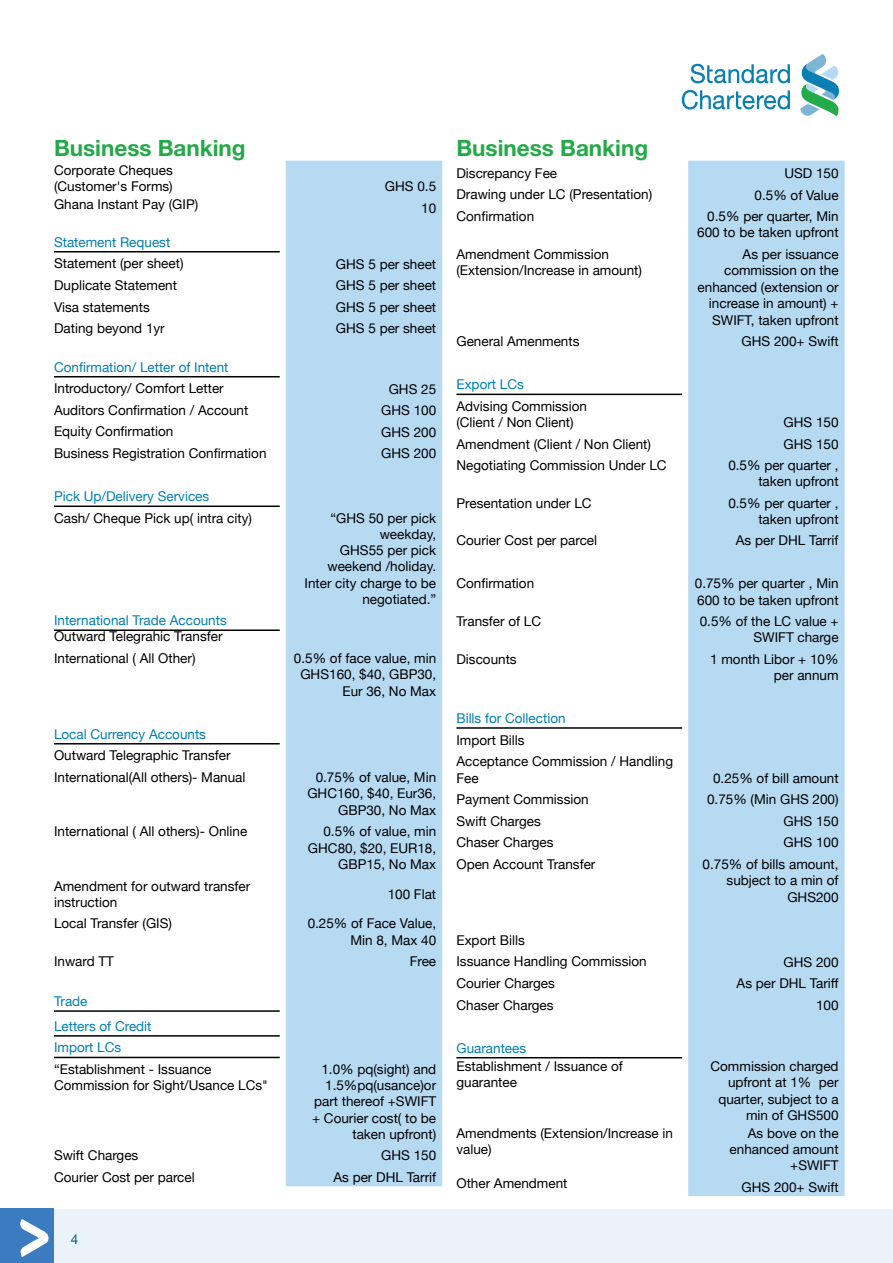
<style>
.page{position:relative;width:893px;height:1263px;background:#fff}
.page>*{position:absolute;margin:0;border:0;box-sizing:border-box;transform-origin:0 0}
.t1{font:700 22.5px "Helvetica Neue LT Std";color:#22aa47}
.t2{font:13.5px/16.2px "Helvetica Neue";color:#000;text-align:right}
.t3{font:13.5px/16.2px "Helvetica Neue LT Std";color:#000}
.t4{font:13.5px/21.6px "Helvetica Neue";color:#007fb3}
.t5{font:13.5px "Helvetica Neue LT Std";color:#007fb3}
.t6{font:13.5px "Helvetica Neue";color:#025c85}
</style>
<div class="page">
<div style="left:53px;top:1209px;width:840px;height:54px;background:#eaf2fa"></div>
<div style="left:0;top:1209px;width:53px;height:54px;background:#3b7cc0"></div>
<svg style="left:690px;top:64px;width:100px;height:19px"></svg>
<svg style="left:682px;top:90px;width:108px;height:20px"></svg>
<svg style="left:800px;top:54px;width:39px;height:62px"></svg>
<svg style="left:20px;top:1219px;width:29px;height:38px"></svg>
<div style="left:286px;top:161px;width:156px;height:1025px;background:#b7daf3"></div>
<hr style="left:54px;top:251px;width:226px;height:1px;background:#000">
<hr style="left:54px;top:376px;width:226px;height:1px;background:#000">
<hr style="left:54px;top:505px;width:226px;height:2px;background:#000">
<hr style="left:54px;top:629px;width:226px;height:2px;background:#000">
<hr style="left:54px;top:743px;width:226px;height:1px;background:#000">
<hr style="left:54px;top:1010px;width:226px;height:2px;background:#000">
<hr style="left:54px;top:1035px;width:226px;height:1px;background:#000">
<hr style="left:54px;top:1057px;width:226px;height:1px;background:#000">
<div style="left:688px;top:161px;width:157px;height:1035px;background:#b7daf3"></div>
<hr style="left:456px;top:394px;width:226px;height:1px;background:#000">
<hr style="left:456px;top:727px;width:226px;height:2px;background:#000">
<hr style="left:456px;top:1057px;width:226px;height:1px;background:#000">
<h1 class="t1" style="left:54px;top:134px;width:193px">Business Banking</h1>
<p class="t3" style="left:54px;top:161px;width:120px">Corporate Cheques (Customer's Forms)</p>
<p class="t3" style="left:385px;top:178px;width:53px">GHS 0.5</p>
<p class="t3" style="left:54px;top:196px;width:146px">Ghana Instant Pay (GIP)</p>
<p class="t3" style="left:421px;top:200px;width:17px">10</p>
<p class="t4" style="left:54px;top:232px;width:118px">Statement Request</p>
<p class="t2" style="left:54px;top:256px;width:131px">Statement (per sheet)</p>
<p class="t2" style="left:336px;top:256px;width:102px">GHS 5 per sheet</p>
<p class="t2" style="left:54px;top:278px;width:125px">Duplicate Statement</p>
<p class="t2" style="left:336px;top:278px;width:102px">GHS 5 per sheet</p>
<p class="t2" style="left:54px;top:299px;width:97px">Visa statements</p>
<p class="t2" style="left:336px;top:300px;width:102px">GHS 5 per sheet</p>
<p class="t2" style="left:54px;top:321px;width:112px">Dating beyond 1yr</p>
<p class="t2" style="left:336px;top:321px;width:102px">GHS 5 per sheet</p>
<p class="t4" style="left:54px;top:357px;width:176px">Confirmation/ Letter of Intent</p>
<p class="t2" style="left:54px;top:381px;width:171px">Introductory/ Comfort Letter</p>
<p class="t2" style="left:389px;top:381px;width:49px">GHS 25</p>
<p class="t2" style="left:54px;top:403px;width:196px">Auditors Confirmation / Account</p>
<p class="t2" style="left:381px;top:403px;width:57px">GHS 100</p>
<p class="t2" style="left:54px;top:424px;width:121px">Equity Confirmation</p>
<p class="t2" style="left:381px;top:425px;width:57px">GHS 200</p>
<p class="t2" style="left:54px;top:446px;width:214px">Business Registration Confirmation</p>
<p class="t2" style="left:381px;top:446px;width:57px">GHS 200</p>
<p class="t4" style="left:54px;top:486px;width:157px">Pick Up/Delivery Services</p>
<p class="t2" style="left:54px;top:511px;width:200px">Cash/ Cheque Pick up( intra city)</p>
<p class="t2" style="left:305px;top:511px;width:133px">“GHS 50 per pick weekday,<br>GHS55 per pick weekend /holiday.<br>Inter city charge to be negotiated.”</p>
<p class="t4" style="left:54px;top:610px;width:174px">International Trade Accounts</p>
<p class="t2" style="left:54px;top:627px;width:170px;line-height:21.3px;text-align:left">Outward Telegrahic Transfer<br>International ( All Other)</p>
<p class="t2" style="left:294px;top:650px;width:144px">0.5% of face value, min<br>GHS160, $40, GBP30,<br>Eur 36, No Max</p>
<p class="t4" style="left:54px;top:724px;width:154px">Local Currency Accounts</p>
<p class="t2" style="left:54px;top:745px;width:193px;line-height:21.6px;text-align:left">Outward Telegraphic Transfer<br>International(All others)- Manual</p>
<p class="t2" style="left:307px;top:770px;width:130px">0.75% of value, Min<br>GHC160, $40, Eur36,<br>GBP30, No Max</p>
<p class="t2" style="left:54px;top:824px;width:195px">International ( All others)- Online</p>
<p class="t2" style="left:308px;top:824px;width:130px">0.5% of value, min<br>GHC80, $20, EUR18,<br>GBP15, No Max</p>
<p class="t2" style="left:54px;top:878px;width:198px;text-align:left">Amendment for outward transfer instruction</p>
<p class="t2" style="left:388px;top:887px;width:50px">100 Flat</p>
<p class="t2" style="left:54px;top:916px;width:119px">Local Transfer (GIS)</p>
<p class="t2" style="left:308px;top:916px;width:130px">0.25% of Face Value,<br>Min 8, Max 40</p>
<p class="t2" style="left:54px;top:954px;width:61px">Inward TT</p>
<p class="t2" style="left:410px;top:954px;width:28px">Free</p>
<p class="t5" style="left:54px;top:993px;width:35px">Trade</p>
<p class="t4" style="left:54px;top:1016px;width:99px">Letters of Credit<br>Import LCs</p>
<p class="t2" style="left:54px;top:1062px;width:216px;text-align:left">“Establishment - Issuance<br>Commission for Sight/Usance LCs"</p>
<p class="t2" style="left:312px;top:1062px;width:126px">1.0% pq(sight) and<br>1.5%pq(usance)or part thereof +SWIFT + Courier cost( to be taken upfront)</p>
<p class="t2" style="left:54px;top:1148px;width:86px">Swift Charges</p>
<p class="t2" style="left:381px;top:1148px;width:57px">GHS 150</p>
<p class="t2" style="left:54px;top:1170px;width:142px">Courier Cost per parcel</p>
<p class="t2" style="left:333px;top:1170px;width:104px">As per DHL Tarrif</p>
<p class="t6" style="left:71px;top:1230px;width:9px">4</p>
<h1 class="t1" style="left:456px;top:134px;width:193px">Business Banking</h1>
<p class="t2" style="left:456px;top:166px;width:102px">Discrepancy Fee</p>
<p class="t2" style="left:784px;top:166px;width:56px">USD 150</p>
<p class="t2" style="left:456px;top:187px;width:197px">Drawing under LC (Presentation)</p>
<p class="t2" style="left:755px;top:187px;width:86px">0.5% of Value</p>
<p class="t2" style="left:456px;top:209px;width:79px">Confirmation</p>
<p class="t2" style="left:697px;top:209px;width:143px">0.5% per quarter, Min<br>600 to be taken upfront</p>
<p class="t2" style="left:456px;top:247px;width:187px;text-align:left">Amendment Commission (Extension/Increase in amount)</p>
<p class="t2" style="left:698px;top:246px;width:143px">As per issuance commission on the enhanced (extension or increase in amount) +<br>SWIFT, taken upfront</p>
<p class="t2" style="left:456px;top:334px;width:125px">General Amenments</p>
<p class="t2" style="left:741px;top:334px;width:99px">GHS 200+ Swift</p>
<p class="t4" style="left:456px;top:374px;width:69px">Export LCs</p>
<p class="t2" style="left:456px;top:399px;width:132px;text-align:left">Advising Commission (Client / Non Client)</p>
<p class="t2" style="left:784px;top:415px;width:57px">GHS 150</p>
<p class="t2" style="left:456px;top:436px;width:196px">Amendment (Client / Non Client)</p>
<p class="t2" style="left:784px;top:437px;width:57px">GHS 150</p>
<p class="t2" style="left:456px;top:458px;width:212px">Negotiating Commission Under LC</p>
<p class="t2" style="left:728px;top:458px;width:112px">0.5% per quarter , taken upfront</p>
<p class="t2" style="left:456px;top:495px;width:137px">Presentation under LC</p>
<p class="t2" style="left:728px;top:495px;width:112px">0.5% per quarter , taken upfront</p>
<p class="t2" style="left:456px;top:533px;width:142px">Courier Cost per parcel</p>
<p class="t2" style="left:736px;top:533px;width:104px">As per DHL Tarrif</p>
<p class="t2" style="left:456px;top:576px;width:79px">Confirmation</p>
<p class="t2" style="left:695px;top:576px;width:145px;text-align:left">0.75% per quarter , Min<br>600 to be taken upfront</p>
<p class="t2" style="left:456px;top:614px;width:86px">Transfer of LC</p>
<p class="t2" style="left:700px;top:614px;width:140px">0.5% of the LC value +<br>SWIFT charge</p>
<p class="t2" style="left:456px;top:651px;width:62px">Discounts</p>
<p class="t2" style="left:710px;top:651px;width:130px">1 month Libor + 10% per annum</p>
<p class="t4" style="left:456px;top:708px;width:111px">Bills for Collection</p>
<p class="t2" style="left:456px;top:730px;width:218px;line-height:21.6px;text-align:left">Import Bills<br>Acceptance Commission / Handling</p>
<p class="t2" style="left:456px;top:770px;width:24px">Fee</p>
<p class="t2" style="left:713px;top:770px;width:127px">0.25% of bill amount</p>
<p class="t2" style="left:456px;top:792px;width:134px">Payment Commission</p>
<p class="t2" style="left:707px;top:792px;width:133px">0.75% (Min GHS 200)</p>
<p class="t2" style="left:456px;top:813px;width:86px">Swift Charges</p>
<p class="t2" style="left:784px;top:814px;width:57px">GHS 150</p>
<p class="t2" style="left:456px;top:835px;width:99px">Chaser Charges</p>
<p class="t2" style="left:784px;top:835px;width:57px">GHS 100</p>
<p class="t2" style="left:456px;top:857px;width:141px">Open Account Transfer</p>
<p class="t2" style="left:703px;top:856px;width:138px">0.75% of bills amount, subject to a min of<br>GHS200</p>
<p class="t2" style="left:456px;top:930px;width:192px;line-height:21.6px;text-align:left">Export Bills<br>Issuance Handling Commission</p>
<p class="t2" style="left:784px;top:954px;width:57px">GHS 200</p>
<p class="t2" style="left:456px;top:976px;width:100px">Courier Charges</p>
<p class="t2" style="left:737px;top:976px;width:104px">As per DHL Tariff</p>
<p class="t2" style="left:456px;top:997px;width:99px">Chaser Charges</p>
<p class="t2" style="left:816px;top:997px;width:24px">100</p>
<p class="t4" style="left:456px;top:1038px;width:71px">Guarantees</p>
<p class="t3" style="left:456px;top:1058px;width:168px">Establishment / Issuance of guarantee</p>
<p class="t3" style="left:710px;top:1058px;width:130px;text-align:right">Commission charged upfront at 1% per quarter, subject to a min of GHS500</p>
<p class="t3" style="left:456px;top:1125px;width:218px">Amendments (Extension/Increase in value)</p>
<p class="t3" style="left:730px;top:1125px;width:111px;text-align:right">As bove on the enhanced amount +SWIFT</p>
<p class="t3" style="left:456px;top:1175px;width:113px">Other Amendment</p>
<p class="t3" style="left:741px;top:1179px;width:99px">GHS 200+ Swift</p>
</div>
